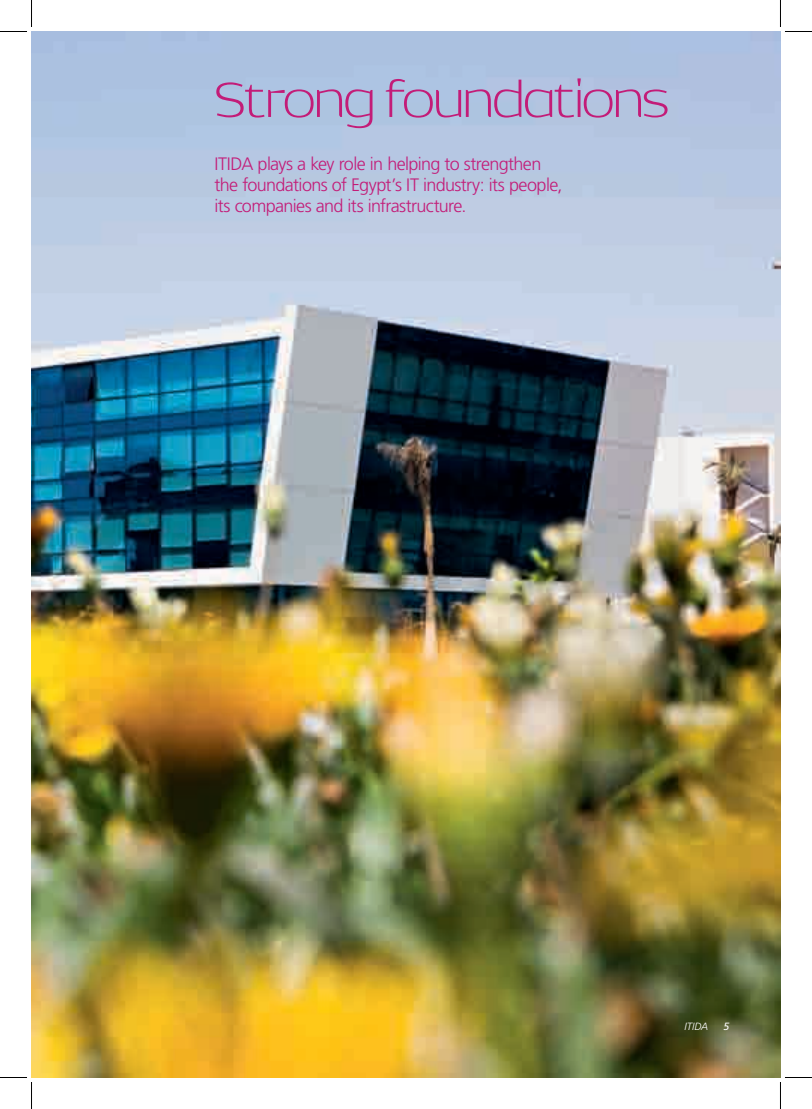
<style>
.page{position:relative;width:812px;height:1109px;background:#fff}
.page>*{position:absolute;margin:0;border:0;box-sizing:border-box;transform-origin:0 0}
._44_Xlight_Eng{font:200 66px "Dynasty";letter-spacing:-.015em;color:#c31c78}
.IntroCopy_Eng{font:300 18px/21px "Frutiger";letter-spacing:-.035em;color:#c31c78}
.t1{font:italic 300 10.5px "Frutiger";color:#fff}
.t2{font:italic 10.5px "Frutiger";color:#fff}
</style>
<div class="page">
<img style="left:32px;top:32px;width:748px;height:1045px">
<svg style="left:0;top:0;width:32px;height:32px"></svg>
<svg style="left:0;top:1077px;width:32px;height:32px"></svg>
<svg style="left:780px;top:0;width:31px;height:32px"></svg>
<svg style="left:780px;top:1077px;width:31px;height:32px"></svg>
<p class="_44_Xlight_Eng" style="left:214px;top:69px;width:456px">Strong foundations</p>
<p class="IntroCopy_Eng" style="left:214px;top:153px;width:349px">ITIDA plays a key role in helping to strengthen the foundations of Egypt’s IT industry: its people, its companies and its infrastructure.</p>
<p class="t1" style="left:684px;top:1021px;width:25px">ITIDA</p>
<p class="t2" style="left:723px;top:1021px;width:7px">5</p>
</div>
